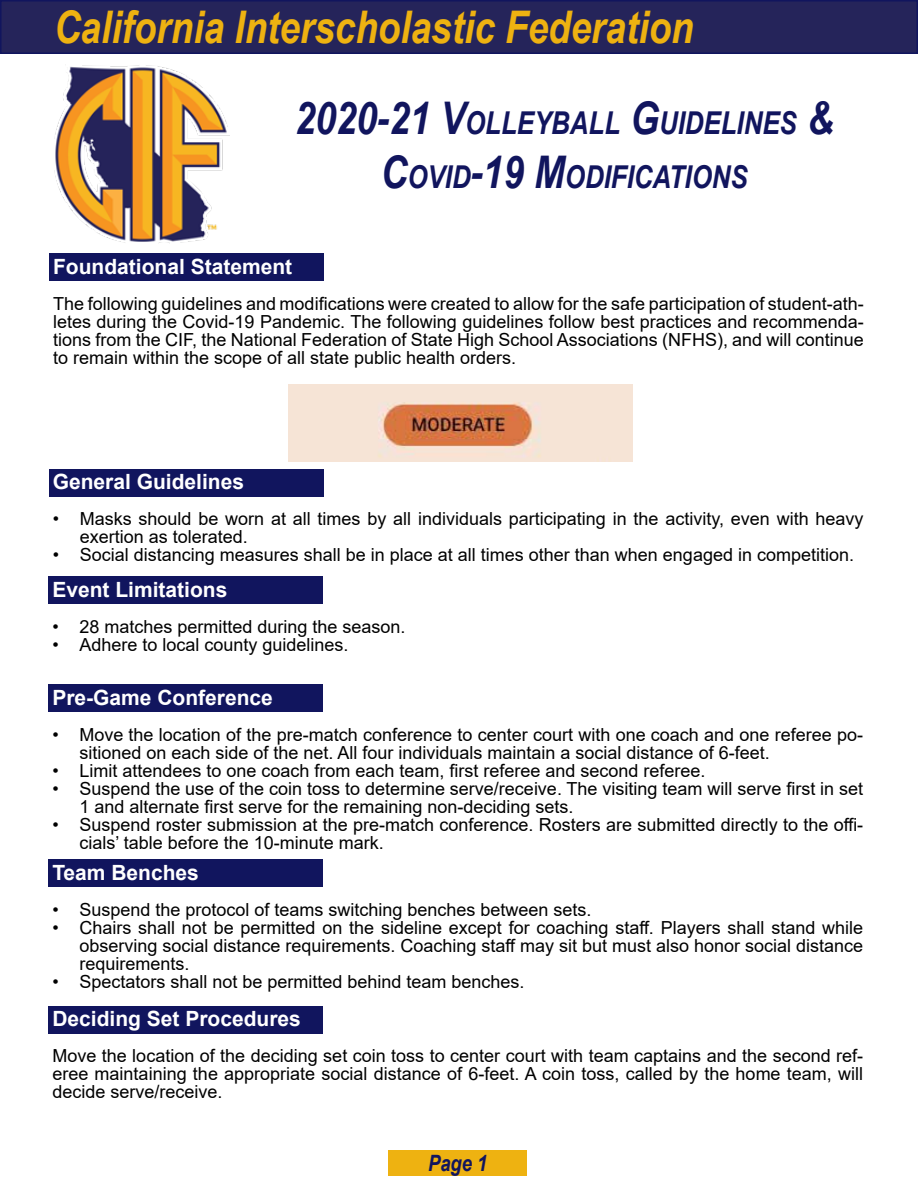
<style>
.page{position:relative;width:918px;height:1188px;background:#fff}
.page>*{position:absolute;margin:0;border:0;box-sizing:border-box;transform-origin:0 0}
.t1{font:italic 700 45px "Arial Narrow";color:#eeb211}
.t2{font:italic 700 31.5px/54px "Arial Narrow";color:#11155e;text-align:center}
.t3{font:italic 700 22.5px "Arial Narrow";color:#11155e}
.t4{font:700 21px "Arial";color:#fff}
.t5{font:18px/18px "Arial";color:#000}
.s1{font-size:45px}
</style>
<div class="page">
<div style="left:0;top:0;width:918px;height:54px;background:#25245a;border:2px solid #11155e"></div>
<img style="left:54px;top:65px;width:176px;height:178px">
<div style="left:49px;top:253px;width:275px;height:28px;background:#11155e"></div>
<div style="left:49px;top:469px;width:274px;height:27px;background:#11155e"></div>
<div style="left:49px;top:577px;width:274px;height:27px;background:#11155e"></div>
<div style="left:49px;top:684px;width:274px;height:27px;background:#11155e"></div>
<div style="left:49px;top:859px;width:274px;height:28px;background:#11155e"></div>
<div style="left:49px;top:1006px;width:274px;height:27px;background:#11155e"></div>
<div style="left:389px;top:1150px;width:138px;height:26px;background:#eeb211"></div>
<img style="left:289px;top:385px;width:344px;height:76px">
<h1 class="t1" style="left:54px;top:-7px;width:641px">California Interscholastic Federation</h1>
<h2 class="t2" style="left:295px;top:95px;width:540px"><span class="s1">2020-21 V</span>OLLEYBALL <span class="s1">G</span>UIDELINES <span class="s1">&amp;<br>C</span>OVID<span class="s1">-19 M</span>ODIFICATIONS</h2>
<p class="t4" style="left:53px;top:252px;width:241px">Foundational Statement</p>
<p class="t5" style="left:53px;top:295px;width:812px;text-align:justify">The following guidelines and modifications were created to allow for the safe participation of student-ath&shy;letes during the Covid-19 Pandemic. The following guidelines follow best practices and recommenda&shy;tions from the CIF, the National Federation of State High School Associations (NFHS), and will continue to remain within the scope of all state public health orders.</p>
<p class="t4" style="left:53px;top:467px;width:193px">General Guidelines</p>
<p class="t5" style="left:80px;top:510px;width:785px;text-indent:-27px">• Masks should be worn at all times by all individuals participating in the activity, even with heavy exertion as tolerated.</p>
<p class="t5" style="left:53px;top:546px;width:803px">• Social distancing measures shall be in place at all times other than when engaged in competition.</p>
<p class="t4" style="left:52px;top:575px;width:177px">Event Limitations</p>
<p class="t5" style="left:52px;top:618px;width:355px">• 28 matches permitted during the season.</p>
<p class="t5" style="left:52px;top:636px;width:298px">• Adhere to local county guidelines.</p>
<p class="t4" style="left:52px;top:683px;width:222px">Pre-Game Conference</p>
<p class="t5" style="left:79px;top:725px;width:785px;text-indent:-27px">• Move the location of the pre-match conference to center court with one coach and one referee po&shy;sitioned on each side of the net. All four individuals maintain a social distance of 6-feet.</p>
<p class="t5" style="left:52px;top:761px;width:655px">• Limit attendees to one coach from each team, first referee and second referee.</p>
<p class="t5" style="left:79px;top:779px;width:785px;text-indent:-27px">• Suspend the use of the coin toss to determine serve/receive. The visiting team will serve first in set<br>1 and alternate first serve for the remaining non-deciding sets.</p>
<p class="t5" style="left:79px;top:815px;width:785px;text-indent:-27px">• Suspend roster submission at the pre-match conference. Rosters are submitted directly to the offi&shy;cials’ table before the 10-minute mark.</p>
<p class="t4" style="left:52px;top:858px;width:148px">Team Benches</p>
<p class="t5" style="left:52px;top:900px;width:541px">• Suspend the protocol of teams switching benches between sets.</p>
<p class="t5" style="left:79px;top:918px;width:785px;text-align:justify;text-indent:-27px">• Chairs shall not be permitted on the sideline except for coaching staff. Players shall stand while observing social distance requirements. Coaching staff may sit but must also honor social distance requirements.</p>
<p class="t5" style="left:52px;top:972px;width:474px">• Spectators shall not be permitted behind team benches.</p>
<p class="t4" style="left:52px;top:1004px;width:250px">Deciding Set Procedures</p>
<p class="t5" style="left:52px;top:1047px;width:812px;text-align:justify">Move the location of the deciding set coin toss to center court with team captains and the second ref&shy;eree maintaining the appropriate social distance of 6-feet. A coin toss, called by the home team, will decide serve/receive.</p>
<p class="t3" style="left:428px;top:1146px;width:61px">Page 1</p>
</div>
